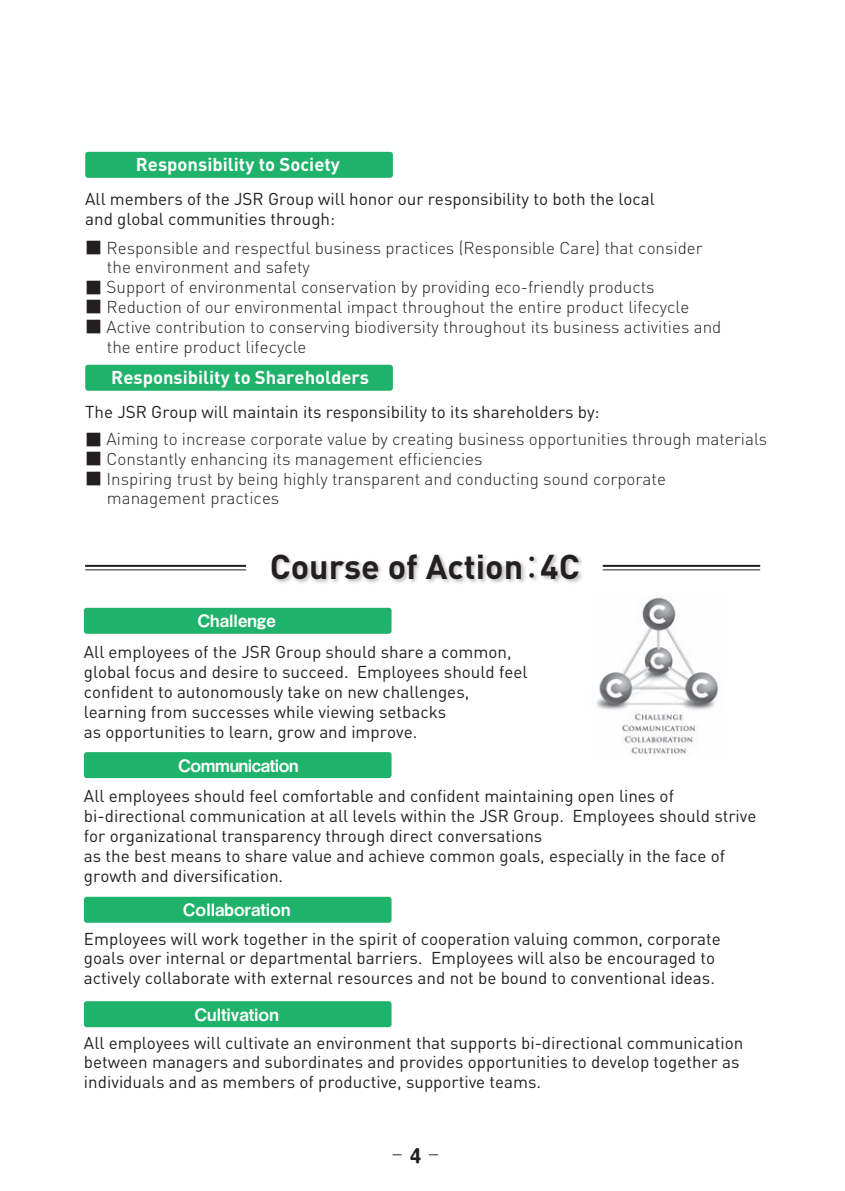
<style>
.page{position:relative;width:845px;height:1191px;background:#fff}
.page>*{position:absolute;margin:0;border:0;box-sizing:border-box;transform-origin:0 0}
.t1{font:700 34px "DIN Pro";color:#231f20}
.t2{font:700 18.4px "DIN Pro";color:#fff}
.t3{font:700 18px "Shin M Go Pro";color:#231f20}
.t4{font:17px/19.8px "DIN Pro";color:#231f20}
.t5{font:300 17px/19.6px "DIN Pro";color:#231f20}
.t6{font:17px "Midashi Go Pr 5 MB31";color:#fff}
.t7{font:17px "Midashi Go Pr 5 MB31";letter-spacing:-.025em;color:#fff}
.s1{font-family:"Koz Go Pro";font-weight:400}
</style>
<div class="page">
<img style="left:596px;top:595px;width:123px;height:161px">
<hr style="left:85px;top:565px;width:161px;height:2px;background:#231f20">
<hr style="left:85px;top:569px;width:161px;height:1px;background:#231f20">
<hr style="left:603px;top:565px;width:157px;height:2px;background:#231f20">
<hr style="left:603px;top:569px;width:157px;height:1px;background:#231f20">
<img style="left:272px;top:554px;width:310px;height:29px">
<div style="left:84px;top:608px;width:307px;height:26px;background:#1eb26a;border-radius:3px"></div>
<div style="left:84px;top:752px;width:307px;height:26px;background:#1eb26a;border-radius:3px"></div>
<div style="left:84px;top:896px;width:307px;height:26px;background:#1eb26a;border-radius:3px"></div>
<div style="left:84px;top:1001px;width:307px;height:26px;background:#1eb26a;border-radius:3px"></div>
<div style="left:85px;top:152px;width:308px;height:26px;background:#1eb26a;border-radius:3px"></div>
<div style="left:85px;top:365px;width:308px;height:26px;background:#1eb26a;border-radius:3px"></div>
<p class="t2" style="left:136px;top:152px;width:206px">Responsibility to Society</p>
<p class="t4" style="left:85px;top:188px;width:571px">All members of the JSR Group will honor our responsibility to both the local and global communities through:</p>
<p class="t5" style="left:107px;top:237px;width:597px;text-indent:-22px"><span class="s1">■</span> Responsible and respectful business practices (Responsible Care) that consider the environment and safety</p>
<p class="t5" style="left:85px;top:276px;width:571px"><span class="s1">■</span> Support of environmental conservation by providing eco-friendly products</p>
<p class="t5" style="left:85px;top:296px;width:605px"><span class="s1">■</span> Reduction of our environmental impact throughout the entire product lifecycle</p>
<p class="t5" style="left:107px;top:316px;width:616px;text-indent:-22px"><span class="s1">■</span> Active contribution to conserving biodiversity throughout its business activities and the entire product lifecycle</p>
<p class="t2" style="left:111px;top:365px;width:259px">Responsibility to Shareholders</p>
<p class="t4" style="left:85px;top:401px;width:516px">The JSR Group will maintain its responsibility to its shareholders by:</p>
<p class="t5" style="left:85px;top:428px;width:683px"><span class="s1">■</span> Aiming to increase corporate value by creating business opportunities through materials</p>
<p class="t5" style="left:85px;top:448px;width:399px"><span class="s1">■</span> Constantly enhancing its management efficiencies</p>
<p class="t5" style="left:107px;top:468px;width:560px;text-indent:-22px"><span class="s1">■</span> Inspiring trust by being highly transparent and conducting sound corporate management practices</p>
<h1 class="t1" style="left:270px;top:543px;width:311px">Course of Action<span class="s1">：</span>4C</h1>
<p class="t6" style="left:197px;top:607px;width:80px">Challenge</p>
<p class="t4" style="left:84px;top:641px;width:445px">All employees of the JSR Group should share a common, global focus and desire to succeed. Employees should feel confident to autonomously take on new challenges, learning from successes while viewing setbacks<br>as opportunities to learn, grow and improve.</p>
<p class="t7" style="left:178px;top:751px;width:122px">Communication</p>
<p class="t4" style="left:84px;top:785px;width:674px">All employees should feel comfortable and confident maintaining open lines of bi-directional communication at all levels within the JSR Group. Employees should strive for organizational transparency through direct conversations<br>as the best means to share value and achieve common goals, especially in the face of growth and diversification.</p>
<p class="t6" style="left:183px;top:896px;width:109px">Collaboration</p>
<p class="t4" style="left:84px;top:927px;width:638px">Employees will work together in the spirit of cooperation valuing common, corporate goals over internal or departmental barriers. Employees will also be encouraged to actively collaborate with external resources and not be bound to conventional ideas.</p>
<p class="t6" style="left:194px;top:1000px;width:86px">Cultivation</p>
<p class="t4" style="left:84px;top:1031px;width:661px">All employees will cultivate an environment that supports bi-directional communication between managers and subordinates and provides opportunities to develop together as individuals and as members of productive, supportive teams.</p>
<p class="t3" style="left:393px;top:1131px;width:10px">_</p>
<p class="t3" style="left:410px;top:1141px;width:13px">4</p>
<p class="t3" style="left:429px;top:1131px;width:10px">_</p>
</div>
